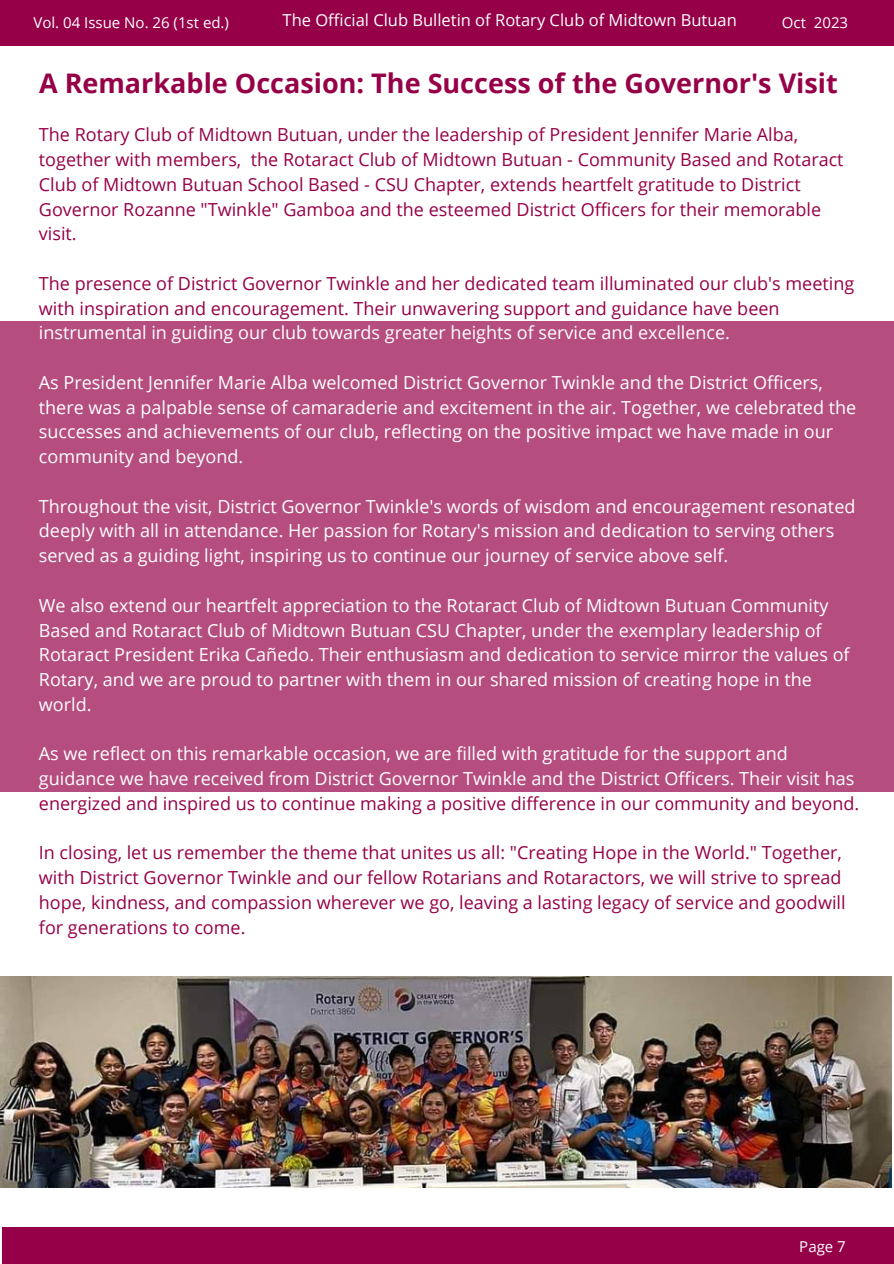
<style>
.page{position:relative;width:894px;height:1264px;background:#fff}
.page>*{position:absolute;margin:0;border:0;box-sizing:border-box;transform-origin:0 0}
.t1{font:700 27px "Open Sans";color:#960048}
.t2{font:18px/24.8px "Open Sans";color:#fff}
.t3{font:18px/24.8px "Open Sans";color:#960048}
.t4{font:16.5px "Open Sans";color:#fff}
.t5{font:15px "Open Sans";color:#fff}
.t6{font:15px "Open Sans";letter-spacing:-.305em;color:#fff}
</style>
<div class="page">
<div style="left:2px;top:1226px;width:891px;height:37px;background:#960048"></div>
<div style="left:0;top:0;width:893px;height:46px;background:#960048"></div>
<img style="left:0;top:976px;width:891px;height:211px">
<div style="left:0;top:321px;width:893px;height:470px;background:#b54d7f"></div>
<p class="t5" style="left:34px;top:12px;width:197px">Vol. 04 Issue No. 26 (1st ed.)</p>
<p class="t4" style="left:282px;top:9px;width:455px">The Official Club Bulletin of Rotary Club of Midtown Butuan</p>
<p class="t6" style="left:771px;top:15px;width:80px">C lOucbt 823052231</p>
<h1 class="t1" style="left:39px;top:64px;width:800px">A Remarkable Occasion: The Success of the Governor's Visit</h1>
<p class="t3" style="left:39px;top:122px;width:806px">The Rotary Club of Midtown Butuan, under the leadership of President Jennifer Marie Alba, together with members, the Rotaract Club of Midtown Butuan - Community Based and Rotaract Club of Midtown Butuan School Based - CSU Chapter, extends heartfelt gratitude to District Governor Rozanne "Twinkle" Gamboa and the esteemed District Officers for their memorable visit.</p>
<p class="t3" style="left:39px;top:270px;width:816px">The presence of District Governor Twinkle and her dedicated team illuminated our club's meeting with inspiration and encouragement. Their unwavering support and guidance have been</p>
<p class="t2" style="left:39px;top:320px;width:692px">instrumental in guiding our club towards greater heights of service and excellence.</p>
<p class="t2" style="left:39px;top:369px;width:818px">As President Jennifer Marie Alba welcomed District Governor Twinkle and the District Officers, there was a palpable sense of camaraderie and excitement in the air. Together, we celebrated the successes and achievements of our club, reflecting on the positive impact we have made in our community and beyond.</p>
<p class="t2" style="left:39px;top:493px;width:817px">Throughout the visit, District Governor Twinkle's words of wisdom and encouragement resonated deeply with all in attendance. Her passion for Rotary's mission and dedication to serving others served as a guiding light, inspiring us to continue our journey of service above self.</p>
<p class="t2" style="left:39px;top:592px;width:812px">We also extend our heartfelt appreciation to the Rotaract Club of Midtown Butuan Community Based and Rotaract Club of Midtown Butuan CSU Chapter, under the exemplary leadership of Rotaract President Erika Cañedo. Their enthusiasm and dedication to service mirror the values of Rotary, and we are proud to partner with them in our shared mission of creating hope in the world.</p>
<p class="t2" style="left:39px;top:741px;width:816px">As we reflect on this remarkable occasion, we are filled with gratitude for the support and guidance we have received from District Governor Twinkle and the District Officers. Their visit has</p>
<p class="t3" style="left:39px;top:790px;width:821px">energized and inspired us to continue making a positive difference in our community and beyond.</p>
<p class="t3" style="left:39px;top:840px;width:808px">In closing, let us remember the theme that unites us all: "Creating Hope in the World." Together, with District Governor Twinkle and our fellow Rotarians and Rotaractors, we will strive to spread hope, kindness, and compassion wherever we go, leaving a lasting legacy of service and goodwill for generations to come.</p>
<p class="t5" style="left:799px;top:1235px;width:48px">Page 7</p>
</div>
